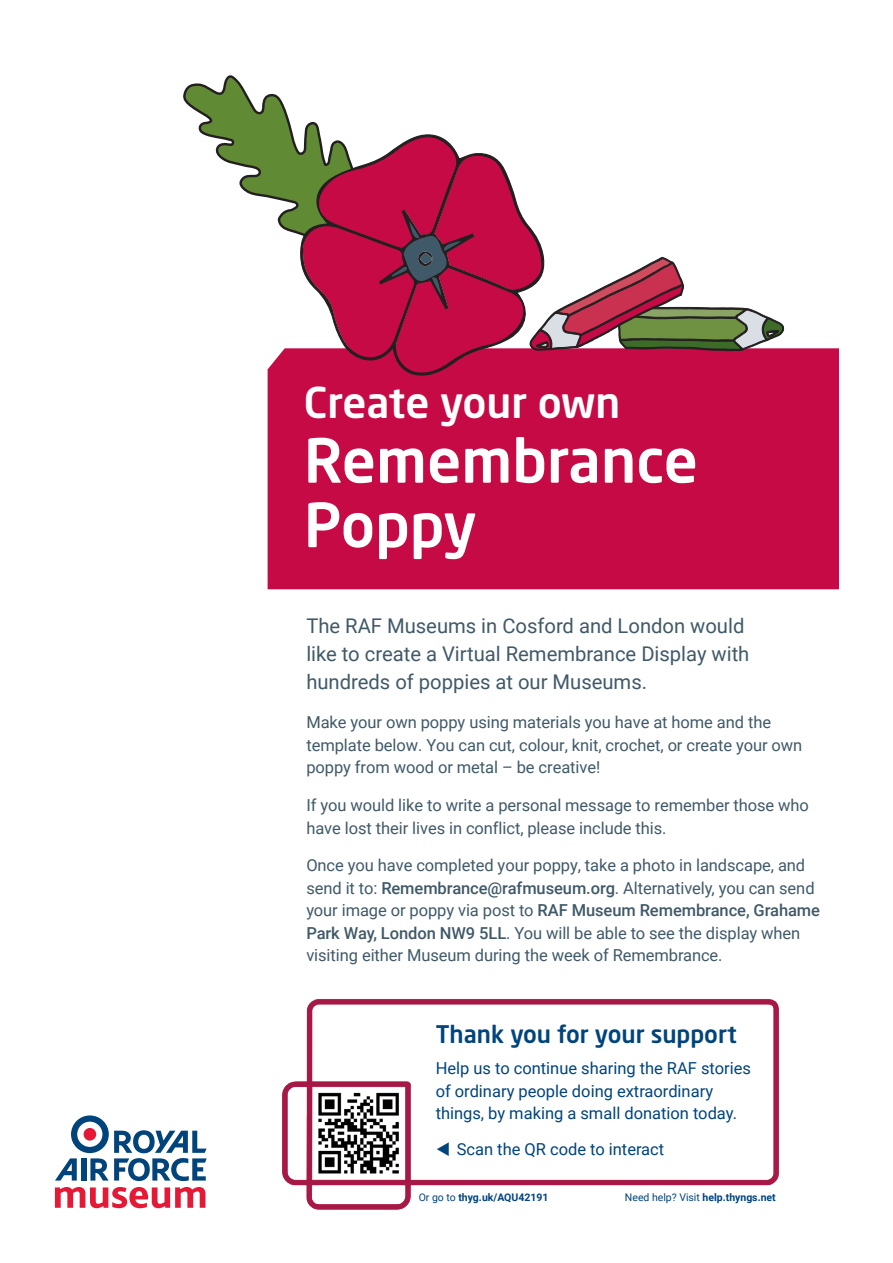
<style>
.page{position:relative;width:893px;height:1263px;background:#fff}
.page>*{position:absolute;margin:0;border:0;box-sizing:border-box;transform-origin:0 0}
.t1{font:500 60px/64.5px "Neo Sans Std";color:#fff}
.t2{font:500 42px "Neo Sans Std";color:#fff}
.t3{font:500 24px "Neo Sans Std";color:#00447b}
.t4{font:20.25px/28.2px "Roboto";color:#405968}
.t5{font:16.5px/22.5px "Roboto";letter-spacing:-.005em;color:#405968}
.t6{font:16.5px/22.5px "Roboto";color:#00447b}
.t7{font:700 10.5px "Roboto";color:#00447b}
.s1{font-weight:500}
.s2{font-weight:400}
</style>
<div class="page">
<div style="left:268px;top:348px;width:571px;height:241px;background:#c60a45"></div>
<svg style="left:300px;top:153px;width:246px;height:225px"></svg>
<svg style="left:183px;top:75px;width:278px;height:221px"></svg>
<svg style="left:529px;top:256px;width:255px;height:101px"></svg>
<svg style="left:55px;top:1187px;width:150px;height:21px"></svg>
<svg style="left:90px;top:1158px;width:18px;height:22px"></svg>
<svg style="left:55px;top:1158px;width:22px;height:22px"></svg>
<div style="left:81px;top:1158px;width:5px;height:22px;background:#00447b"></div>
<svg style="left:114px;top:1130px;width:93px;height:51px"></svg>
<div style="left:71px;top:1115px;width:38px;height:38px;background:#00447b;border-radius:50%"></div>
<div style="left:77px;top:1122px;width:25px;height:25px;background:#fff;border-radius:50%"></div>
<div style="left:84px;top:1128px;width:12px;height:12px;background:#e51836;border-radius:50%"></div>
<img style="left:282px;top:999px;width:497px;height:211px">
<div style="left:427px;top:1024px;width:336px;height:146px;background:#fff"></div>
<div style="left:419px;top:1189px;width:362px;height:15px;background:#fff"></div>
<h2 class="t2" style="left:304px;top:376px;width:318px">Create your own</h2>
<h1 class="t1" style="left:304px;top:427px;width:396px">Remembrance<br>Poppy</h1>
<p class="t4" style="left:306px;top:611px;width:445px">The RAF Museums in Cosford and London would like to create a Virtual Remembrance Display with hundreds of poppies at our Museums.</p>
<p class="t5" style="left:306px;top:711px;width:497px">Make your own poppy using materials you have at home and the template below. You can cut, colour, knit, crochet, or create your own poppy from wood or metal – be creative!</p>
<p class="t5" style="left:306px;top:793px;width:504px">If you would like to write a personal message to remember those who have lost their lives in conflict, please include this.</p>
<p class="t5" style="left:306px;top:853px;width:515px">Once you have completed your poppy, take a photo in landscape, and send it to: <span class="s1">Remembrance@rafmuseum.org</span>. Alternatively, you can send your image or poppy via post to <span class="s1">RAF Museum Remembrance, Grahame Park Way, London NW9 5LL</span>. You will be able to see the display when visiting either Museum during the week of Remembrance.</p>
<h3 class="t3" style="left:436px;top:1019px;width:303px">Thank you for your support</h3>
<p class="t6" style="left:436px;top:1056px;width:317px">Help us to continue sharing the RAF stories of ordinary people doing extraordinary things, by making a small donation today.</p>
<p class="t6" style="left:436px;top:1138px;width:230px">▼ Scan the QR code to interact</p>
<p class="t7" style="left:419px;top:1189px;width:131px"><span class="s2">Or go to</span> thyg.uk/AQU42191</p>
<p class="t7" style="left:625px;top:1189px;width:152px"><span class="s2">Need help? Visit</span> help.thyngs.net</p>
</div>
